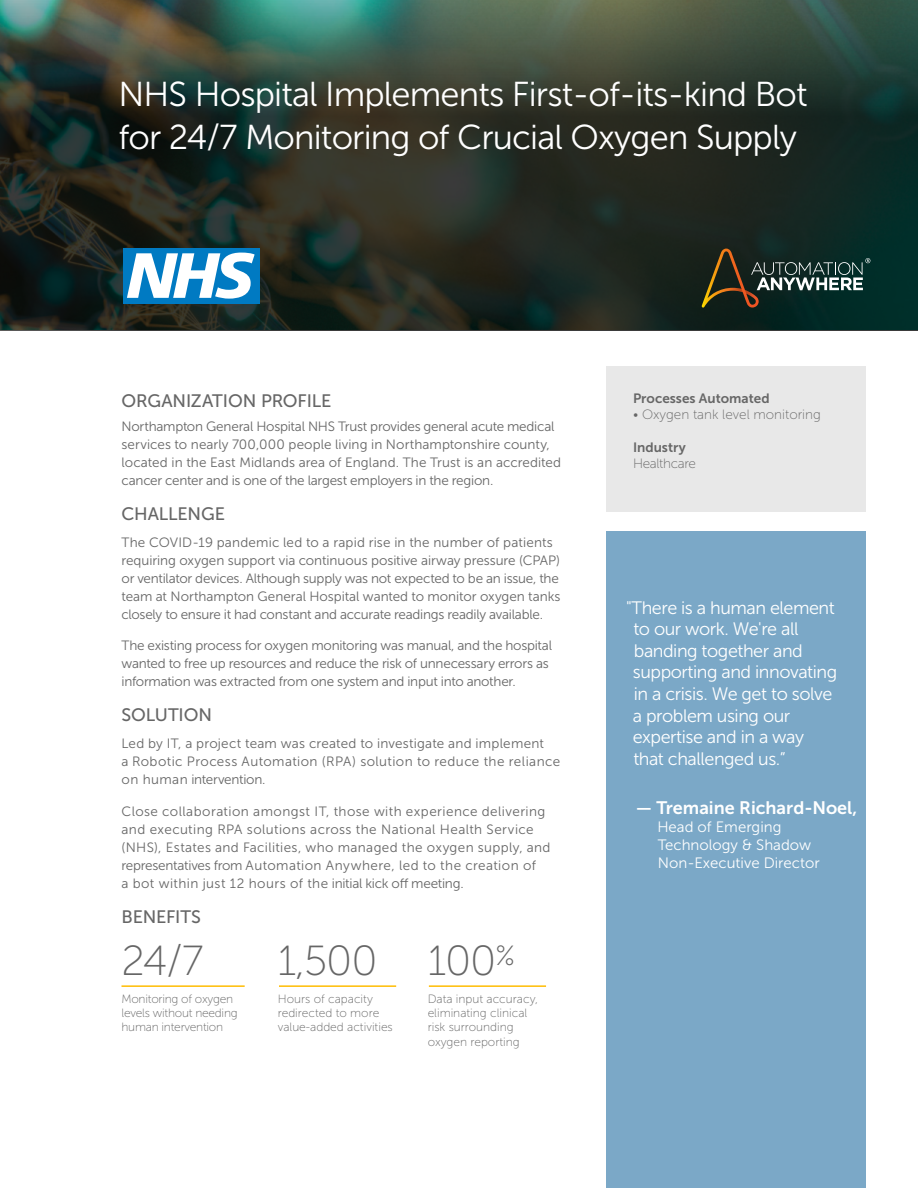
<style>
.page{position:relative;width:918px;height:1188px;background:#fff}
.page>*{position:absolute;margin:0;border:0;box-sizing:border-box;transform-origin:0 0}
.t1{font:42px "Museo Sans 100";letter-spacing:-.025em;color:#666}
.t2{font:34.5px/43.5px "Museo Sans 300";letter-spacing:-.025em;color:#fff}
.t3{font:18px/21.6px "Museo Sans 300";letter-spacing:-.025em;color:#fff}
.t4{font:18px "Museo Sans 500";letter-spacing:-.005em;color:#666}
.t5{font:18px "Museo Sans 700";color:#fff}
.t6{font:15px/18px "Museo Sans 300";color:#fff}
.t7{font:13.5px/18px "Museo Sans 300";letter-spacing:-.005em;color:#666}
.t8{font:13.5px/18px "Museo Sans 300";letter-spacing:.03em;color:#666}
.t9{font:13.5px/18px "Museo Sans 300";letter-spacing:.02em;color:#666}
.t10{font:13.5px "Museo Sans 700";color:#666}
.t11{font:13.5px "Museo Sans 100";color:#666}
.t12{font:13.5px "Museo Sans 100";letter-spacing:-.025em;color:#666}
.t13{font:12px/14.4px "Museo Sans 100";color:#666}
.t14{font:12px/14.4px "Museo Sans 100";letter-spacing:-.02em;color:#666}
</style>
<div class="page">
<svg style="left:0;top:0;width:918px;height:331px;background:#29362c"></svg>
<div style="left:606px;top:366px;width:259px;height:146px;background:#e8e8e8"></div>
<hr style="left:122px;top:985px;width:123px;height:2px;background:#ffbc03">
<hr style="left:279px;top:985px;width:117px;height:2px;background:#ffbc03">
<hr style="left:429px;top:985px;width:117px;height:2px;background:#ffbc03">
<svg style="left:702px;top:249px;width:168px;height:59px;background:#2f3e35"></svg>
<div style="left:606px;top:532px;width:259px;height:656px;background:#7ba8c7"></div>
<div style="left:123px;top:248px;width:137px;height:55px;background:#007ac2"></div>
<svg style="left:127px;top:253px;width:128px;height:46px"></svg>
<h2 class="t2" style="left:118px;top:72px;width:691px">NHS Hospital Implements First-of-its-kind Bot for 24/7 Monitoring of Crucial Oxygen Supply</h2>
<h3 class="t4" style="left:122px;top:390px;width:211px">ORGANIZATION PROFILE</h3>
<p class="t7" style="left:122px;top:418px;width:441px">Northampton General Hospital NHS Trust provides general acute medical services to nearly 700,000 people living in Northamptonshire county, located in the East Midlands area of England. The Trust is an accredited cancer center and is one of the largest employers in the region.</p>
<h3 class="t4" style="left:122px;top:504px;width:105px">CHALLENGE</h3>
<p class="t7" style="left:122px;top:533px;width:441px">The COVID-19 pandemic led to a rapid rise in the number of patients requiring oxygen support via continuous positive airway pressure (CPAP) or ventilator devices. Although supply was not expected to be an issue, the team at Northampton General Hospital wanted to monitor oxygen tanks closely to ensure it had constant and accurate readings readily available.</p>
<p class="t7" style="left:122px;top:637px;width:432px">The existing process for oxygen monitoring was manual, and the hospital wanted to free up resources and reduce the risk of unnecessary errors as information was extracted from one system and input into another.</p>
<h3 class="t4" style="left:122px;top:705px;width:92px">SOLUTION</h3>
<p class="t9" style="left:121px;top:735px;width:440px">Led by IT, a project team was created to investigate and implement<br>a Robotic Process Automation (RPA) solution to reduce the reliance on human intervention.</p>
<p class="t8" style="left:121px;top:802px;width:431px">Close collaboration amongst IT, those with experience delivering and executing RPA solutions across the National Health Service (NHS), Estates and Facilities, who managed the oxygen supply, and representatives from Automation Anywhere, led to the creation of<br>a bot within just 12 hours of the initial kick off meeting.</p>
<h3 class="t4" style="left:122px;top:907px;width:81px">BENEFITS</h3>
<h1 class="t1" style="left:122px;top:938px;width:83px">24/7</h1>
<p class="t14" style="left:122px;top:991px;width:118px">Monitoring of oxygen levels without needing human intervention</p>
<h1 class="t1" style="left:278px;top:938px;width:239px">1,500 100<sup>%</sup></h1>
<p class="t13" style="left:278px;top:991px;width:117px">Hours of capacity redirected to more value-added activities</p>
<p class="t13" style="left:428px;top:991px;width:112px">Data input accuracy, eliminating clinical risk surrounding oxygen reporting</p>
<p class="t10" style="left:633px;top:391px;width:138px">Processes Automated</p>
<p class="t11" style="left:633px;top:408px;width:189px">• Oxygen tank level monitoring</p>
<p class="t10" style="left:633px;top:440px;width:54px">Industry</p>
<p class="t12" style="left:633px;top:457px;width:64px">Healthcare</p>
<h3 class="t3" style="left:633px;top:597px;width:206px;text-indent:-7px">"There is a human element to our work. We're all banding together and supporting and innovating in a crisis. We get to solve a problem using our expertise and in a way that challenged us.”</h3>
<h3 class="t5" style="left:636px;top:798px;width:223px">— Tremaine Richard-Noel,</h3>
<p class="t6" style="left:657px;top:818px;width:164px">Head of Emerging<br>Technology &amp; Shadow<br>Non-Executive Director</p>
</div>
